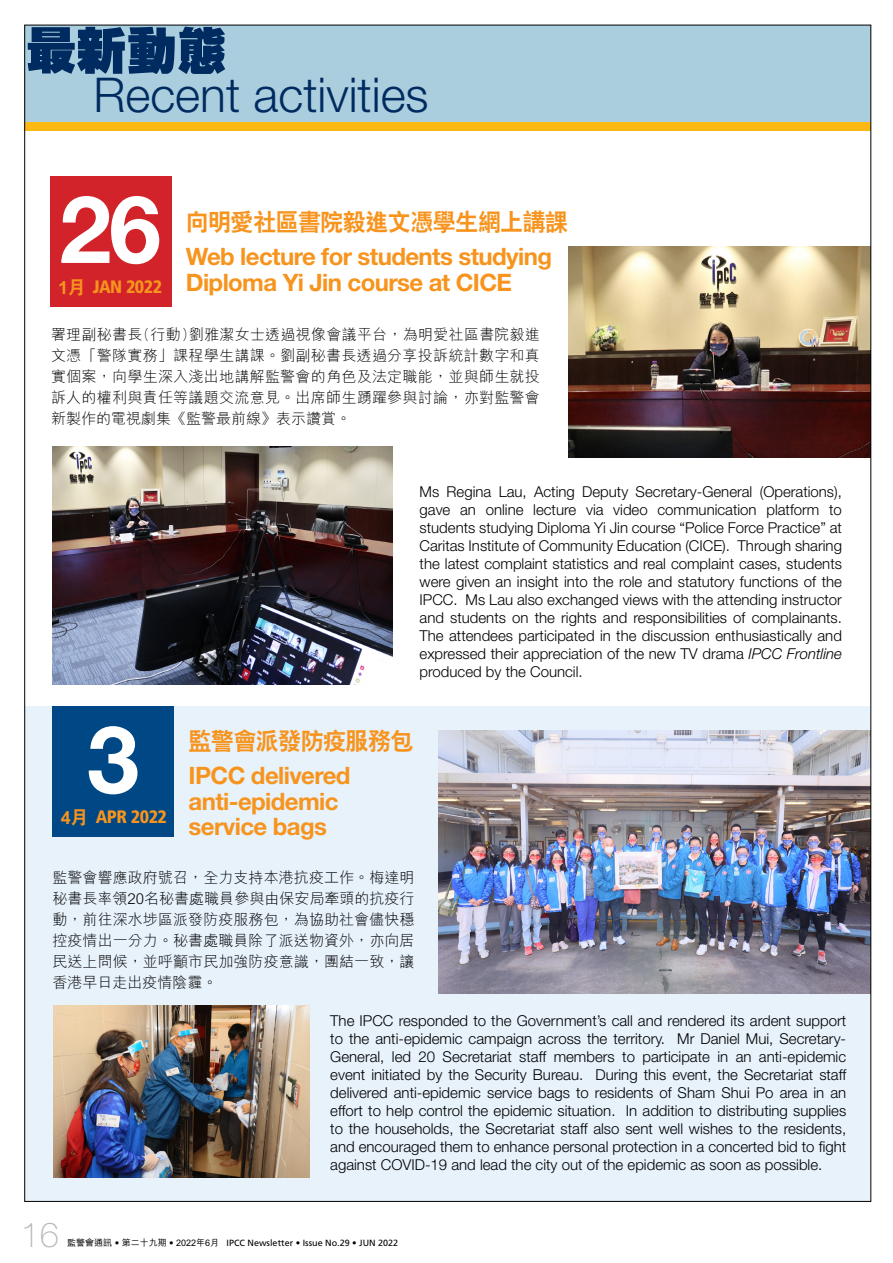
<style>
.page{position:relative;width:893px;height:1263px;background:#fff}
.page>*{position:absolute;margin:0;border:0;box-sizing:border-box;transform-origin:0 0}
.t1{font:700 93.75px "Helvetica Neue";color:#fff}
.t2{font:800 50.25px "C Hei HK";color:#002b60}
.t3{font:300 48px "Helvetica Neue";color:#002b60}
.t4{font:100 34.5px "Helvetica Neue";color:#b6b8ba}
.t5{font:700 24px/25.5px "Helvetica Neue";letter-spacing:-.025em;color:#f7941e}
.t6{font:800 24px "C Hei 2 HK";letter-spacing:-.025em;color:#f7941e;scale:.96 1}
.t7{font:900 condensed 18px "Frutiger";letter-spacing:-.025em;color:#f7941e}
.t8{font:300 15px/18px "Helvetica Neue";color:#000;text-align:justify}
.t9{font:300 15px/21px "M Hei HK";letter-spacing:.005em;color:#000;text-align:justify}
.t10{font:9px "Frutiger";color:#000}
.s1{font-family:"C Hei 2 HK";font-weight:800;font-stretch:normal}
.s2{font-style:italic}
.s3{font-family:"M Hei HK";font-weight:500}
</style>
<div class="page">
<div style="left:26px;top:707px;width:844px;height:494px;background:#e7f2fb"></div>
<img style="left:438px;top:730px;width:431px;height:264px">
<img style="left:53px;top:446px;width:340px;height:239px">
<img style="left:568px;top:247px;width:301px;height:210px">
<div style="left:25px;top:25px;width:846px;height:105px;background:#abcedf"></div>
<div style="left:25px;top:122px;width:846px;height:9px;background:#fdb913"></div>
<div style="left:50px;top:176px;width:121px;height:131px;background:#d2232a"></div>
<div style="left:52px;top:707px;width:122px;height:130px;background:#004785"></div>
<img style="left:54px;top:1006px;width:255px;height:172px">
<h2 class="t2" style="left:26px;top:17px;width:202px">最新動態</h2>
<h3 class="t3" style="left:93px;top:65px;width:337px">Recent activities</h3>
<h1 class="t1" style="left:59px;top:171px;width:103px">26</h1>
<p class="t7" style="left:58px;top:276px;width:106px"><span class="s1">1月</span> JAN 2022</p>
<h3 class="t6" style="left:186px;top:206px;width:400px">向明愛社區書院毅進文憑學生網上講課</h3>
<h3 class="t5" style="left:186px;top:243px;width:368px">Web lecture for students studying<br>Diploma Yi Jin course at CICE</h3>
<p class="t9" style="left:51px;top:324px;width:491px">署理副秘書長(行動)劉雅潔女士透過視像會議平台，為明愛社區書院毅進文憑「警隊實務」課程學生講課。劉副秘書長透過分享投訴統計數字和真實個案，向學生深入淺出地講解監警會的角色及法定職能，並與師生就投訴人的權利與責任等議題交流意見。出席師生踴躍參與討論，亦對監警會新製作的電視劇集《監警最前線》表示讚賞。</p>
<h1 class="t1" style="left:87px;top:702px;width:54px">3</h1>
<p class="t7" style="left:61px;top:806px;width:108px"><span class="s1">4月</span> APR 2022</p>
<p class="t8" style="left:420px;top:483px;width:424px">Ms Regina Lau, Acting Deputy Secretary-General (Operations), gave an online lecture via video communication platform to students studying Diploma Yi Jin course “Police Force Practice” at Caritas Institute of Community Education (CICE). Through sharing the latest complaint statistics and real complaint cases, students were given an insight into the role and statutory functions of the IPCC. Ms Lau also exchanged views with the attending instructor and students on the rights and responsibilities of complainants.<br>The attendees participated in the discussion enthusiastically and expressed their appreciation of the new TV drama <span class="s2">IPCC Frontline </span>produced by the Council.</p>
<h3 class="t6" style="left:189px;top:725px;width:236px">監警會派發防疫服務包</h3>
<h3 class="t5" style="left:189px;top:762px;width:163px">IPCC delivered anti-epidemic service bags</h3>
<p class="t9" style="left:52px;top:867px;width:364px">監警會響應政府號召，全力支持本港抗疫工作。梅達明秘書長率領20名秘書處職員參與由保安局牽頭的抗疫行動，前往深水埗區派發防疫服務包，為協助社會儘快穩控疫情出一分力。秘書處職員除了派送物資外，亦向居民送上問候，並呼籲市民加強防疫意識，團結一致，讓香港早日走出疫情陰霾。</p>
<p class="t8" style="left:330px;top:1011px;width:517px">The IPCC responded to the Government’s call and rendered its ardent support to the anti-epidemic campaign across the territory. Mr Daniel Mui, Secretary-General, led 20 Secretariat staff members to participate in an anti-epidemic event initiated by the Security Bureau. During this event, the Secretariat staff delivered anti-epidemic service bags to residents of Sham Shui Po area in an effort to help control the epidemic situation. In addition to distributing supplies to the households, the Secretariat staff also sent well wishes to the residents, and encouraged them to enhance personal protection in a concerted bid to fight against COVID-19 and lead the city out of the epidemic as soon as possible.</p>
<h3 class="t4" style="left:21px;top:1215px;width:40px">16</h3>
<p class="t10" style="left:67px;top:1237px;width:333px"><span class="s3">監警會通訊</span> • <span class="s3">第二十九期</span> • <span class="s3">2022年6月</span> IPCC Newsletter • Issue No.29 • JUN 2022</p>
</div>
